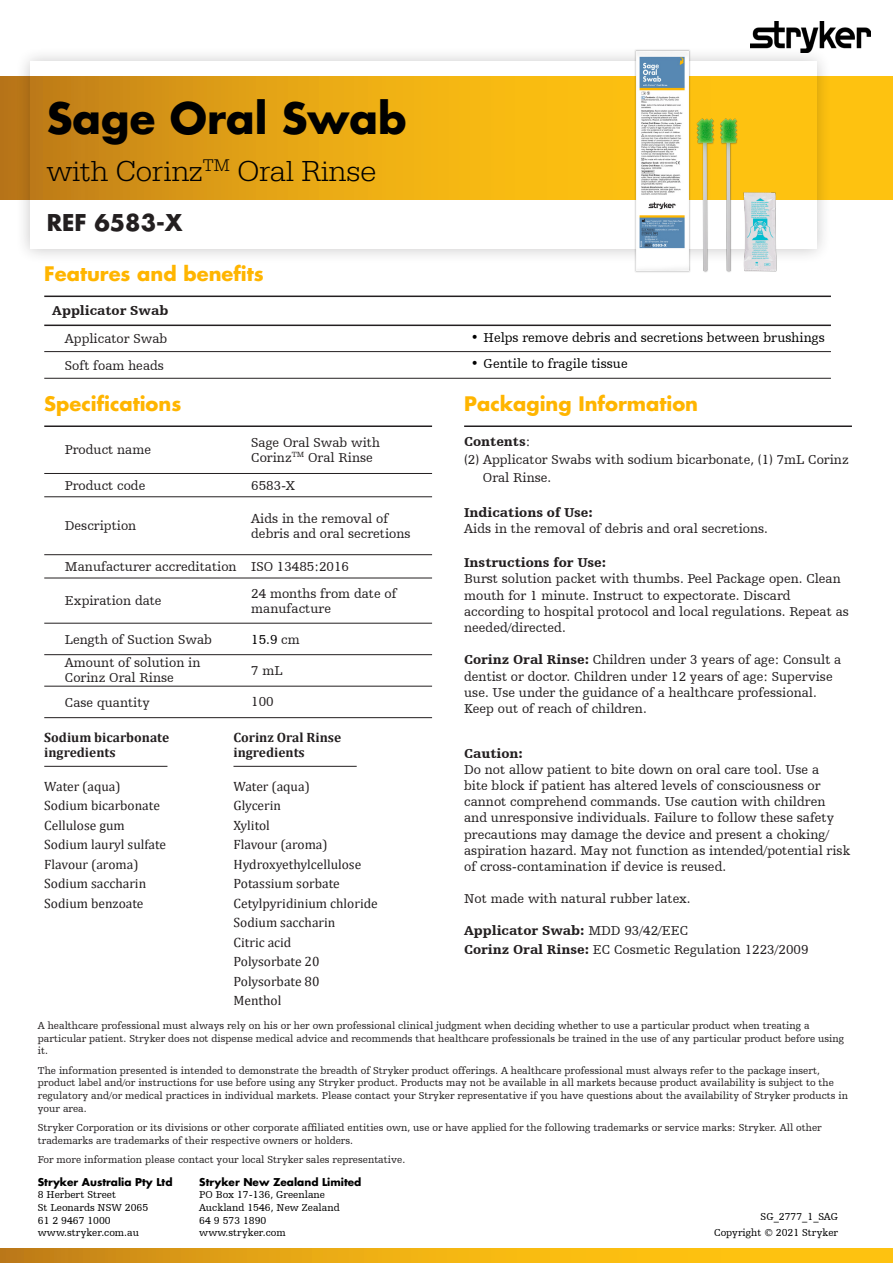
<style>
.page{position:relative;width:893px;height:1263px;background:#fff}
.page>*{position:absolute;margin:0;border:0;box-sizing:border-box;transform-origin:0 0}
.t1{font:700 42px "Futura For Stryker";color:#000}
.t2{font:300 30px "URW Egyptienne TOT";color:#000}
.t3{font:700 22.5px "Futura For Stryker";color:#231f20}
.t4{font:700 19.5px "Futura For Stryker";color:#ffb500}
.t5{font:13.5px/16.2px "Humanist Slabserif 712 BT";color:#231f20}
.t6{font:13.5px "Cambria";color:#231f20}
.t7{font:13.5px "Humanist Slabserif 712 BT";color:#000}
.t8{font:900 13.5px "Humanist Slabserif 712 BT";color:#231f20}
.t9{font:700 13.5px "Cambria";color:#231f20}
.t10{font:10.5px/12.6px "Humanist Slabserif 712 BT";color:#231f20}
.t11{font:10.5px "Humanist Slabserif 712 BT";color:#000001}
.t12{font:700 10.5px "Futura For Stryker";color:#000001}
.s1{color:#231f20}
.s2{font-weight:400}
.s3{font-weight:900}
</style>
<div class="page">
<div style="left:15px;top:47px;width:817px;height:217px;background:#231f20;opacity:.25"></div>
<div style="left:30px;top:62px;width:786px;height:187px;background:#fff"></div>
<svg style="left:0;top:77px;width:893px;height:123px"></svg>
<svg style="left:0;top:1248px;width:893px;height:15px"></svg>
<img style="left:751px;top:22px;width:120px;height:30px">
<hr style="left:44px;top:378px;width:787px;height:1px;background:#231f20">
<hr style="left:44px;top:351px;width:787px;height:1px;background:#231f20">
<hr style="left:44px;top:296px;width:787px;height:1px;background:#231f20">
<hr style="left:44px;top:325px;width:787px;height:1px;background:#231f20">
<hr style="left:44px;top:425px;width:388px;height:2px;background:#231f20">
<hr style="left:44px;top:473px;width:388px;height:1px;background:#231f20">
<hr style="left:44px;top:578px;width:388px;height:1px;background:#231f20">
<hr style="left:44px;top:623px;width:388px;height:1px;background:#231f20">
<hr style="left:44px;top:496px;width:388px;height:1px;background:#231f20">
<hr style="left:44px;top:554px;width:388px;height:1px;background:#231f20">
<hr style="left:44px;top:654px;width:388px;height:1px;background:#231f20">
<hr style="left:44px;top:686px;width:388px;height:1px;background:#231f20">
<hr style="left:44px;top:717px;width:388px;height:1px;background:#231f20">
<hr style="left:464px;top:425px;width:388px;height:2px;background:#231f20">
<hr style="left:44px;top:766px;width:123px;height:1px;background:#231f20">
<hr style="left:233px;top:766px;width:124px;height:1px;background:#231f20">
<img style="left:632px;top:47px;width:147px;height:226px">
<p class="t1" style="left:47px;top:91px;width:361px">Sage Oral Swab</p>
<p class="t2" style="left:47px;top:153px;width:331px">with Corinz<sup>TM</sup> Oral Rinse</p>
<p class="t3" style="left:47px;top:208px;width:137px">REF 6583-X</p>
<p class="t4" style="left:44px;top:260px;width:221px">Features and benefits</p>
<p class="t8" style="left:52px;top:302px;width:118px">Applicator Swab</p>
<p class="t5" style="left:65px;top:330px;width:104px">Applicator Swab</p>
<p class="t7" style="left:471px;top:329px;width:356px">• Helps remove debris and secretions between brushings</p>
<p class="t5" style="left:65px;top:357px;width:100px">Soft foam heads</p>
<p class="t7" style="left:471px;top:356px;width:158px">• Gentile to fragile tissue</p>
<p class="t4" style="left:44px;top:391px;width:139px">Specifications</p>
<p class="t5" style="left:65px;top:441px;width:88px">Product name</p>
<p class="t5" style="left:65px;top:477px;width:82px">Product code</p>
<p class="t4" style="left:464px;top:391px;width:235px">Packaging Information</p>
<p class="t5" style="left:251px;top:434px;width:130px;line-height:15px">Sage Oral Swab with<br>Corinz<sup>TM</sup> Oral Rinse</p>
<p class="t5" style="left:251px;top:477px;width:45px">6583-X</p>
<p class="t5" style="left:251px;top:510px;width:161px;line-height:15px">Aids in the removal of debris and oral secretions</p>
<p class="t5" style="left:251px;top:558px;width:99px">ISO 13485:2016</p>
<p class="t5" style="left:251px;top:585px;width:147px;line-height:15px">24 months from date of manufacture</p>
<p class="t7" style="left:251px;top:631px;width:50px">15.9 <span class="s1">cm</span></p>
<p class="t5" style="left:251px;top:662px;width:33px">7 mL</p>
<p class="t8" style="left:464px;top:433px;width:68px">Contents<span class="s2">:</span></p>
<p class="t5" style="left:464px;top:452px;width:386px">(2) Applicator Swabs with sodium bicarbonate, (1) 7mL Corinz</p>
<p class="t5" style="left:483px;top:470px;width:70px">Oral Rinse.</p>
<p class="t8" style="left:464px;top:504px;width:130px">Indications of Use:</p>
<p class="t5" style="left:464px;top:520px;width:305px">Aids in the removal of debris and oral secretions.</p>
<p class="t8" style="left:464px;top:554px;width:144px">Instructions for Use:</p>
<p class="t5" style="left:464px;top:570px;width:378px">Burst solution packet with thumbs. Peel Package open. Clean mouth for 1 minute. Instruct to expectorate. Discard</p>
<p class="t5" style="left:464px;top:603px;width:386px">according to hospital protocol and local regulations. Repeat as needed/directed.</p>
<p class="t5" style="left:464px;top:651px;width:379px"><span class="s3">Corinz Oral Rinse:</span> Children under 3 years of age: Consult a dentist or doctor. Children under 12 years of age: Supervise use. Use under the guidance of a healthcare professional.</p>
<p class="t5" style="left:464px;top:700px;width:184px">Keep out of reach of children.</p>
<p class="t5" style="left:65px;top:517px;width:73px">Description</p>
<p class="t5" style="left:65px;top:558px;width:173px">Manufacturer accreditation</p>
<p class="t5" style="left:65px;top:592px;width:98px">Expiration date</p>
<p class="t5" style="left:65px;top:631px;width:148px">Length of Suction Swab</p>
<p class="t5" style="left:65px;top:654px;width:137px">Amount of solution in</p>
<p class="t5" style="left:65px;top:669px;width:111px">Corinz Oral Rinse</p>
<p class="t5" style="left:65px;top:694px;width:87px">Case quantity</p>
<p class="t5" style="left:251px;top:694px;width:24px">100</p>
<p class="t9" style="left:44px;top:728px;width:126px">Sodium bicarbonate</p>
<p class="t9" style="left:44px;top:743px;width:73px">ingredients</p>
<p class="t9" style="left:233px;top:728px;width:109px">Corinz Oral Rinse</p>
<p class="t9" style="left:233px;top:743px;width:73px">ingredients</p>
<p class="t8" style="left:464px;top:745px;width:60px">Caution:</p>
<p class="t5" style="left:464px;top:761px;width:388px">Do not allow patient to bite down on oral care tool. Use a<br>bite block if patient has altered levels of consciousness or cannot comprehend commands. Use caution with children and unresponsive individuals. Failure to follow these safety precautions may damage the device and present a choking/ aspiration hazard. May not function as intended/potential risk of cross-contamination if device is reused.</p>
<p class="t5" style="left:464px;top:891px;width:228px">Not made with natural rubber latex.</p>
<p class="t5" style="left:464px;top:920px;width:346px;line-height:19.5px"><span class="s3">Applicator Swab:</span> MDD 93/42/EEC<br><span class="s3">Corinz Oral Rinse:</span> EC Cosmetic Regulation 1223/2009</p>
<p class="t6" style="left:233px;top:778px;width:78px">Water (aqua)</p>
<p class="t6" style="left:233px;top:798px;width:49px">Glycerin</p>
<p class="t6" style="left:233px;top:817px;width:38px">Xylitol</p>
<p class="t6" style="left:233px;top:837px;width:96px">Flavour (aroma)</p>
<p class="t6" style="left:233px;top:856px;width:129px">Hydroxyethylcellulose</p>
<p class="t6" style="left:233px;top:876px;width:108px">Potassium sorbate</p>
<p class="t6" style="left:233px;top:895px;width:146px">Cetylpyridinium chloride</p>
<p class="t6" style="left:233px;top:915px;width:103px">Sodium saccharin</p>
<p class="t6" style="left:233px;top:934px;width:59px">Citric acid</p>
<p class="t6" style="left:233px;top:954px;width:88px">Polysorbate 20</p>
<p class="t6" style="left:233px;top:973px;width:88px">Polysorbate 80</p>
<p class="t6" style="left:233px;top:993px;width:49px">Menthol</p>
<p class="t10" style="left:38px;top:1019px;width:808px">A healthcare professional must always rely on his or her own professional clinical judgment when deciding whether to use a particular product when treating a particular patient. Stryker does not dispense medical advice and recommends that healthcare professionals be trained in the use of any particular product before using it.</p>
<p class="t10" style="left:38px;top:1064px;width:812px">The information presented is intended to demonstrate the breadth of Stryker product offerings. A healthcare professional must always refer to the package insert, product label and/or instructions for use before using any Stryker product. Products may not be available in all markets because product availability is subject to the regulatory and/or medical practices in individual markets. Please contact your Stryker representative if you have questions about the availability of Stryker products in your area.</p>
<p class="t10" style="left:38px;top:1121px;width:785px">Stryker Corporation or its divisions or other corporate affiliated entities own, use or have applied for the following trademarks or service marks: Stryker. All other trademarks are trademarks of their respective owners or holders.</p>
<p class="t10" style="left:38px;top:1153px;width:369px">For more information please contact your local Stryker sales representative.</p>
<p class="t12" style="left:38px;top:1175px;width:136px">Stryker Australia Pty Ltd</p>
<p class="t11" style="left:38px;top:1188px;width:80px">8 Herbert Street</p>
<p class="t11" style="left:38px;top:1201px;width:112px">St Leonards NSW 2065</p>
<p class="t11" style="left:38px;top:1214px;width:74px">61 2 9467 1000</p>
<p class="t11" style="left:38px;top:1226px;width:103px">www.stryker.com.au</p>
<p class="t6" style="left:44px;top:778px;width:78px">Water (aqua)</p>
<p class="t6" style="left:44px;top:798px;width:117px">Sodium bicarbonate</p>
<p class="t6" style="left:44px;top:817px;width:82px">Cellulose gum</p>
<p class="t6" style="left:44px;top:837px;width:123px">Sodium lauryl sulfate</p>
<p class="t6" style="left:44px;top:856px;width:96px">Flavour (aroma)</p>
<p class="t6" style="left:44px;top:876px;width:103px">Sodium saccharin</p>
<p class="t6" style="left:44px;top:895px;width:101px">Sodium benzoate</p>
<p class="t12" style="left:199px;top:1175px;width:164px">Stryker New Zealand Limited</p>
<p class="t11" style="left:199px;top:1188px;width:127px">PO Box 17-136, Greenlane</p>
<p class="t11" style="left:199px;top:1201px;width:142px">Auckland 1546, New Zealand</p>
<p class="t11" style="left:199px;top:1214px;width:69px">64 9 573 1890</p>
<p class="t11" style="left:199px;top:1226px;width:88px">www.stryker.com</p>
<p class="t11" style="left:714px;top:1226px;width:125px">Copyright © 2021 Stryker</p>
<p class="t11" style="left:760px;top:1210px;width:79px">SG_2777_1_SAG</p>
</div>
